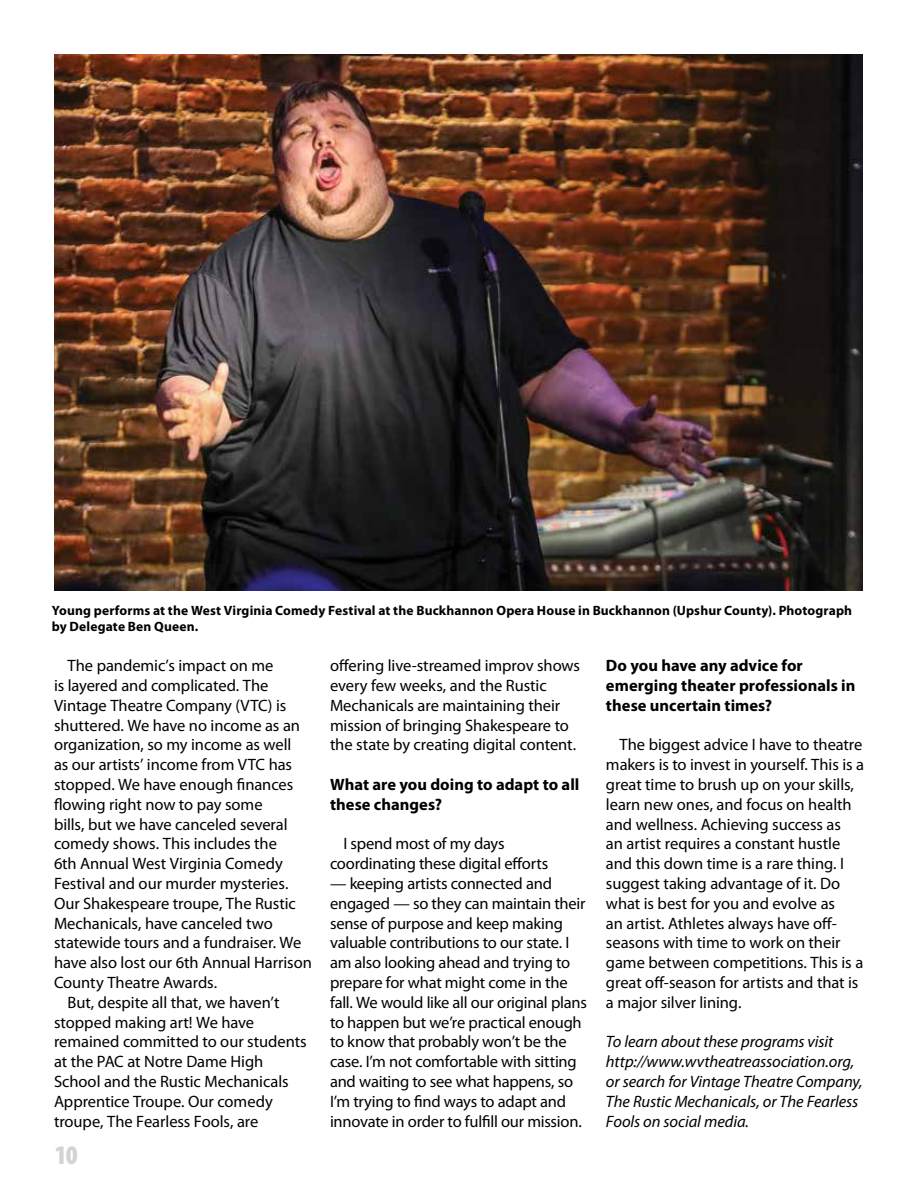
<style>
.page{position:relative;width:918px;height:1188px;background:#fff}
.page>*{position:absolute;margin:0;border:0;box-sizing:border-box;transform-origin:0 0}
.t1{font:900 condensed 27px "Myriad Pro";color:#d1d3d4}
.t2{font:16.5px/19.8px "Myriad Pro";letter-spacing:-.005em;color:#000}
.t3{font:italic 16.5px/19.8px "Myriad Pro";letter-spacing:-.005em;color:#000}
.t4{font:700 16.5px/19.8px "Myriad Pro";color:#000}
.t5{font:700 13.5px/16.2px "Myriad Pro";letter-spacing:.01em;color:#000}
</style>
<div class="page">
<img style="left:54px;top:54px;width:809px;height:537px">
<p class="t5" style="left:52px;top:602px;width:802px">Young performs at the West Virginia Comedy Festival at the Buckhannon Opera House in Buckhannon (Upshur County). Photograph by Delegate Ben Queen.</p>
<p class="t2" style="left:67px;top:655px;width:207px">The pandemic’s impact on me</p>
<p class="t2" style="left:54px;top:675px;width:216px">is layered and complicated. The</p>
<p class="t2" style="left:54px;top:695px;width:234px">Vintage Theatre Company (VTC) is</p>
<p class="t2" style="left:54px;top:715px;width:248px">shuttered. We have no income as an</p>
<p class="t2" style="left:54px;top:735px;width:239px">organization, so my income as well</p>
<p class="t2" style="left:54px;top:754px;width:240px">as our artists’ income from VTC has</p>
<p class="t2" style="left:54px;top:774px;width:241px">stopped. We have enough finances</p>
<p class="t2" style="left:54px;top:794px;width:210px">flowing right now to pay some</p>
<p class="t2" style="left:54px;top:814px;width:235px">bills, but we have canceled several</p>
<p class="t2" style="left:54px;top:834px;width:225px">comedy shows. This includes the</p>
<p class="t2" style="left:54px;top:853px;width:230px">6th Annual West Virginia Comedy</p>
<p class="t2" style="left:54px;top:873px;width:236px">Festival and our murder mysteries.</p>
<p class="t2" style="left:54px;top:893px;width:244px">Our Shakespeare troupe, The Rustic</p>
<p class="t2" style="left:54px;top:913px;width:220px">Mechanicals, have canceled two</p>
<p class="t2" style="left:54px;top:933px;width:249px">statewide tours and a fundraiser. We</p>
<p class="t2" style="left:54px;top:952px;width:260px">have also lost our 6th Annual Harrison</p>
<p class="t2" style="left:54px;top:972px;width:165px">County Theatre Awards.</p>
<p class="t2" style="left:67px;top:992px;width:213px">But, despite all that, we haven’t</p>
<p class="t2" style="left:54px;top:1012px;width:202px">stopped making art! We have</p>
<p class="t2" style="left:54px;top:1032px;width:254px">remained committed to our students</p>
<p class="t2" style="left:54px;top:1051px;width:211px">at the PAC at Notre Dame High</p>
<p class="t2" style="left:54px;top:1071px;width:236px">School and the Rustic Mechanicals</p>
<p class="t2" style="left:54px;top:1091px;width:220px">Apprentice Troupe. Our comedy</p>
<p class="t2" style="left:54px;top:1111px;width:206px">troupe, The Fearless Fools, are</p>
<h1 class="t1" style="left:55px;top:1137px;width:25px">10</h1>
<p class="t2" style="left:330px;top:655px;width:252px">offering live-streamed improv shows every few weeks, and the Rustic Mechanicals are maintaining their mission of bringing Shakespeare to the state by creating digital content.</p>
<p class="t4" style="left:330px;top:774px;width:251px">What are you doing to adapt to all these changes?</p>
<p class="t2" style="left:330px;top:834px;width:220px;text-indent:13px">I spend most of my days coordinating these digital efforts</p>
<p class="t2" style="left:330px;top:873px;width:258px">— keeping artists connected and engaged — so they can maintain their sense of purpose and keep making valuable contributions to our state. I am also looking ahead and trying to prepare for what might come in the fall. We would like all our original plans to happen but we’re practical enough to know that probably won’t be the case. I’m not comfortable with sitting and waiting to see what happens, so I’m trying to find ways to adapt and innovate in order to fulfill our mission.</p>
<p class="t4" style="left:606px;top:655px;width:251px">Do you have any advice for emerging theater professionals in these uncertain times?</p>
<p class="t2" style="left:606px;top:735px;width:260px;text-indent:13px">The biggest advice I have to theatre makers is to invest in yourself. This is a great time to brush up on your skills, learn new ones, and focus on health and wellness. Achieving success as<br>an artist requires a constant hustle and this down time is a rare thing. I suggest taking advantage of it. Do what is best for you and evolve as<br>an artist. Athletes always have off&shy;seasons with time to work on their game between competitions. This is a great off-season for artists and that is a major silver lining.</p>
<p class="t3" style="left:606px;top:1032px;width:258px">To learn about these programs visit http://www.wvtheatreassociation.org, or search for Vintage Theatre Company, The Rustic Mechanicals, or The Fearless Fools on social media.</p>
</div>
